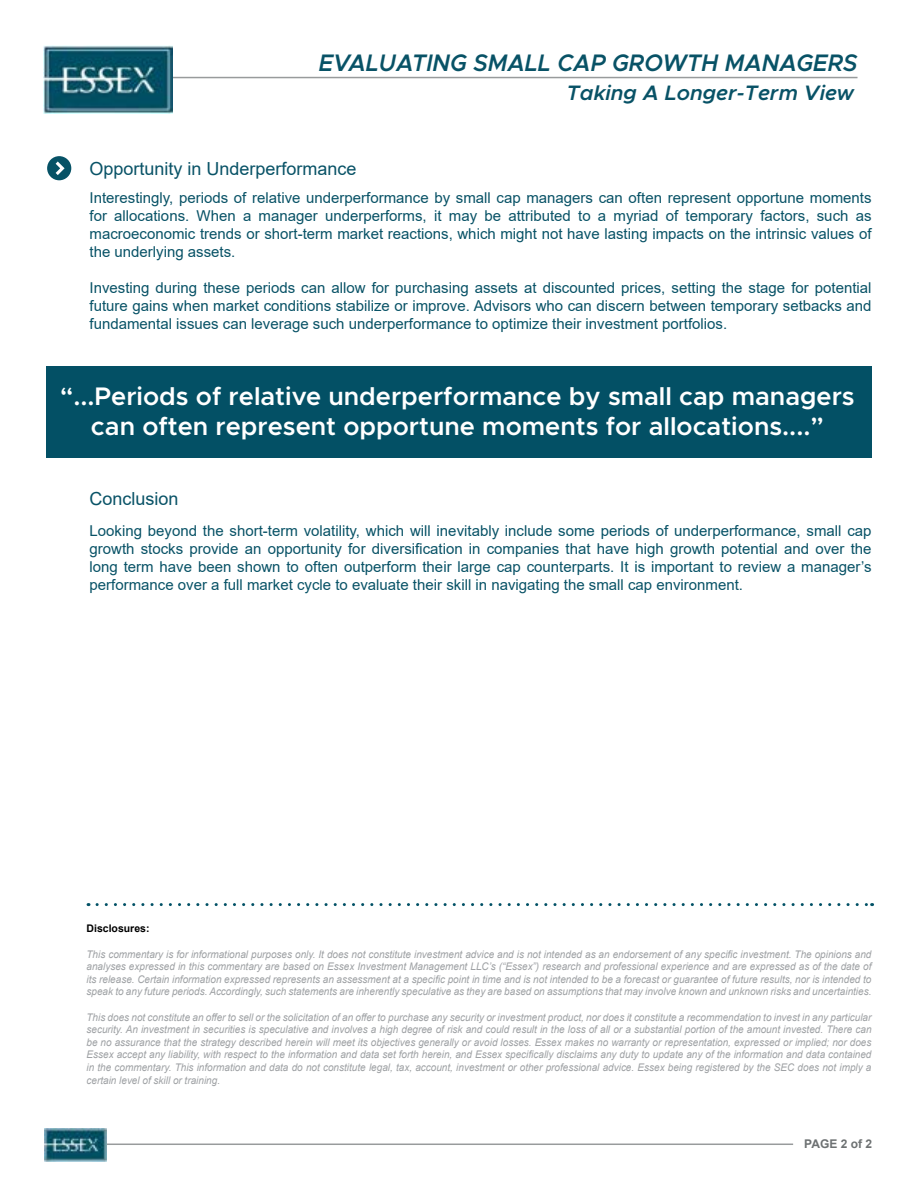
<style>
.page{position:relative;width:918px;height:1188px;background:#fff}
.page>*{position:absolute;margin:0;border:0;box-sizing:border-box;transform-origin:0 0}
.t1{font:600 25.5px/30.6px "Metropolis";color:#fff;text-align:center}
.t2{font:italic 600 24px "Metropolis";color:#085266;scale:.95 1}
.t3{font:italic 600 21px "Metropolis";color:#085266}
.t4{font:18px "Arial";color:#085266}
.t5{font:15px/18px "Arial";color:#085266;text-align:justify}
.t6{font:700 12px "Arial";color:#6d7172}
.t7{font:italic 10.5px/12.6px "Arial";color:#9ea1a4;text-align:justify;scale:.95 1}
.t8{font:700 10.5px "Arial";color:#000}
</style>
<div class="page">
<hr style="left:106px;top:77px;width:752px;height:1px;background:#989b9c">
<img style="left:43px;top:45px;width:129px;height:69px">
<hr style="left:106px;top:1144px;width:687px;height:1px;background:#989b9c">
<img style="left:45px;top:1128px;width:61px;height:33px">
<svg style="left:97px;top:903px;width:776px;height:3px"></svg>
<svg style="left:47px;top:156px;width:24px;height:24px"></svg>
<div style="left:46px;top:366px;width:826px;height:91px;background:#035065"></div>
<h2 class="t2" style="left:319px;top:48px;width:569px">EVALUATING SMALL CAP GROWTH MANAGERS</h2>
<h3 class="t3" style="left:567px;top:79px;width:289px">Taking A Longer-Term View</h3>
<h3 class="t4" style="left:90px;top:156px;width:269px">Opportunity in Underperformance</h3>
<p class="t5" style="left:90px;top:188px;width:784px">Interestingly, periods of relative underperformance by small cap managers can often represent opportune moments for allocations. When a manager underperforms, it may be attributed to a myriad of temporary factors, such as macroeconomic trends or short-term market reactions, which might not have lasting impacts on the intrinsic values of the underlying assets.</p>
<p class="t5" style="left:90px;top:278px;width:784px">Investing during these periods can allow for purchasing assets at discounted prices, setting the stage for potential future gains when market conditions stabilize or improve. Advisors who can discern between temporary setbacks and fundamental issues can leverage such underperformance to optimize their investment portfolios.</p>
<h1 class="t1" style="left:60px;top:381px;width:796px">“...Periods of relative underperformance by small cap managers can often represent opportune moments for allocations....”</h1>
<h3 class="t4" style="left:90px;top:486px;width:91px">Conclusion</h3>
<p class="t5" style="left:90px;top:522px;width:784px">Looking beyond the short-term volatility, which will inevitably include some periods of underperformance, small cap growth stocks provide an opportunity for diversification in companies that have high growth potential and over the long term have been shown to often outperform their large cap counterparts. It is important to review a manager’s performance over a full market cycle to evaluate their skill in navigating the small cap environment.</p>
<p class="t8" style="left:87px;top:921px;width:65px">Disclosures:</p>
<p class="t7" style="left:87px;top:948px;width:828px">This commentary is for informational purposes only. It does not constitute investment advice and is not intended as an endorsement of any specific investment. The opinions and analyses expressed in this commentary are based on Essex Investment Management LLC’s (“Essex”) research and professional experience and are expressed as of the date of its release. Certain information expressed represents an assessment at a specific point in time and is not intended to be a forecast or guarantee of future results, nor is intended to speak to any future periods. Accordingly, such statements are inherently speculative as they are based on assumptions that may involve known and unknown risks and uncertainties.</p>
<p class="t7" style="left:87px;top:1011px;width:828px">This does not constitute an offer to sell or the solicitation of an offer to purchase any security or investment product, nor does it constitute a recommendation to invest in any particular security. An investment in securities is speculative and involves a high degree of risk and could result in the loss of all or a substantial portion of the amount invested. There can be no assurance that the strategy described herein will meet its objectives generally or avoid losses. Essex makes no warranty or representation, expressed or implied; nor does Essex accept any liability, with respect to the information and data set forth herein, and Essex specifically disclaims any duty to update any of the information and data contained in the commentary. This information and data do not constitute legal, tax, account, investment or other professional advice. Essex being registered by the SEC does not imply a certain level of skill or training.</p>
<p class="t6" style="left:804px;top:1136px;width:69px">PAGE 2 of 2</p>
</div>
